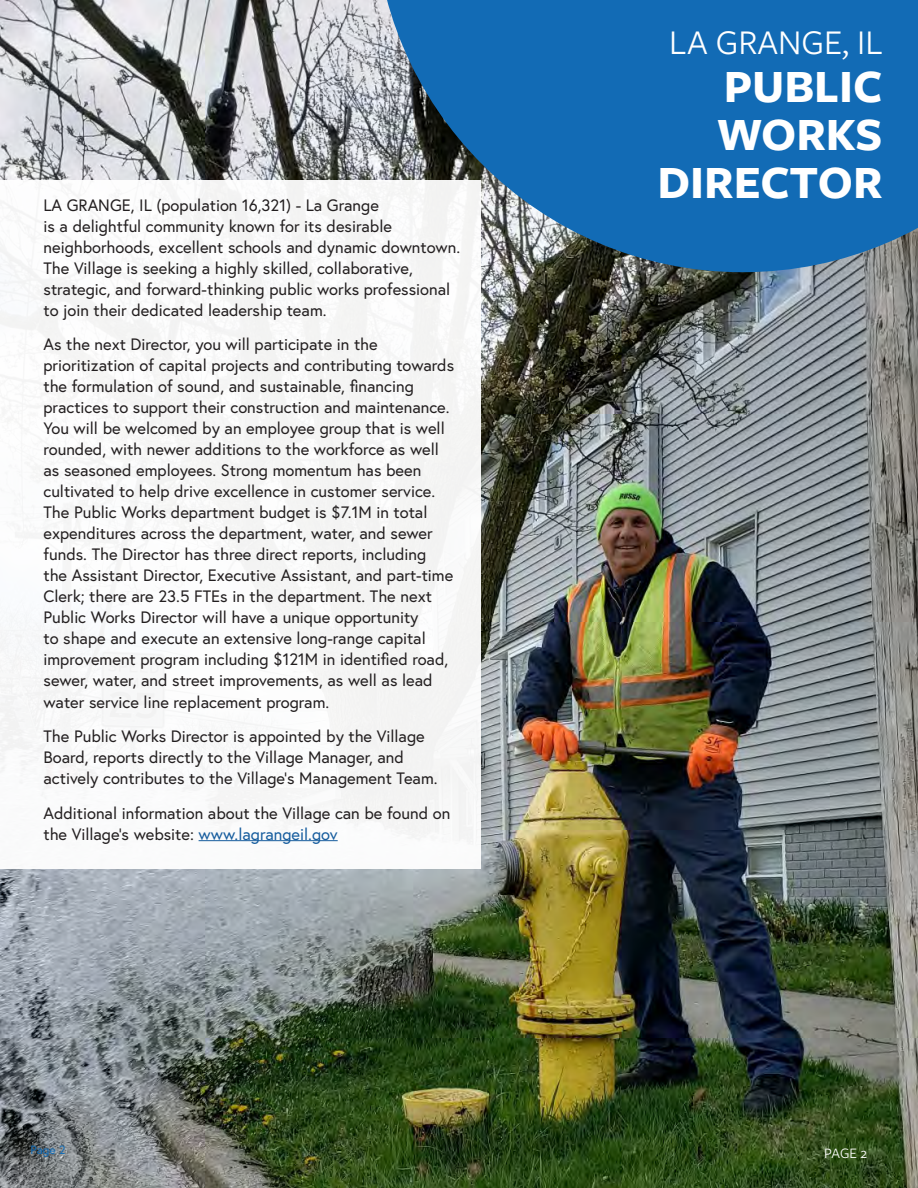
<style>
.page{position:relative;width:918px;height:1188px;background:#fff}
.page>*{position:absolute;margin:0;border:0;box-sizing:border-box;transform-origin:0 0}
.Paragraph_Style_4{font:700 48px "Freight Sans Pro";color:#fff}
.Paragraph_Style_4-2{font:36px "Freight Sans Pro";color:#fff}
.Paragraph_Style_1{font:16.5px/21px "Europa";color:#231f20}
.Paragraph_Style_4-3{font:15px "Freight Sans Pro";color:#fff}
.Paragraph_Style_1-2{font:12px "Europa";color:#126bb5}
.s1{color:#175d9e}
</style>
<div class="page">
<img style="left:0;top:0;width:918px;height:1188px">
<svg style="left:374px;top:0;width:544px;height:272px;fill:#126bb5"></svg>
<div style="left:0;top:180px;width:481px;height:688px;background:#f8f8f8"></div>
<hr style="left:199px;top:840px;width:139px;height:1px;background:#175d9e">
<p class="Paragraph_Style_1" style="left:44px;top:194px;width:337px">LA GRANGE, IL (population 16,321) - La Grange</p>
<p class="Paragraph_Style_1" style="left:44px;top:215px;width:418px">is a delightful community known for its desirable neighborhoods, excellent schools and dynamic downtown.<br>The Village is seeking a highly skilled, collaborative, strategic, and forward-thinking public works professional to join their dedicated leadership team.</p>
<p class="Paragraph_Style_1" style="left:44px;top:334px;width:412px">As the next Director, you will participate in the prioritization of capital projects and contributing towards the formulation of sound, and sustainable, financing practices to support their construction and maintenance.<br>You will be welcomed by an employee group that is well rounded, with newer additions to the workforce as well as seasoned employees. Strong momentum has been cultivated to help drive excellence in customer service.<br>The Public Works department budget is $7.1M in total expenditures across the department, water, and sewer funds. The Director has three direct reports, including<br>the Assistant Director, Executive Assistant, and part-time Clerk; there are 23.5 FTEs in the department. The next Public Works Director will have a unique opportunity<br>to shape and execute an extensive long-range capital improvement program including $121M in identified road, sewer, water, and street improvements, as well as lead water service line replacement program.</p>
<p class="Paragraph_Style_1" style="left:44px;top:725px;width:396px">The Public Works Director is appointed by the Village<br>Board, reports directly to the Village Manager, and actively contributes to the Village’s Management Team.</p>
<p class="Paragraph_Style_1" style="left:44px;top:802px;width:408px">Additional information about the Village can be found on the Village’s website: <span class="s1">www.lagrangeil.gov</span></p>
<p class="Paragraph_Style_1-2" style="left:30px;top:1142px;width:37px">Page 2</p>
<p class="Paragraph_Style_4-2" style="left:669px;top:18px;width:215px">LA GRANGE, IL</p>
<p class="Paragraph_Style_4" style="left:724px;top:53px;width:160px">PUBLIC</p>
<p class="Paragraph_Style_4" style="left:717px;top:101px;width:167px">WORKS</p>
<p class="Paragraph_Style_4" style="left:658px;top:149px;width:227px">DIRECTOR</p>
<p class="Paragraph_Style_4-3" style="left:824px;top:1143px;width:44px">PAGE 2</p>
</div>
